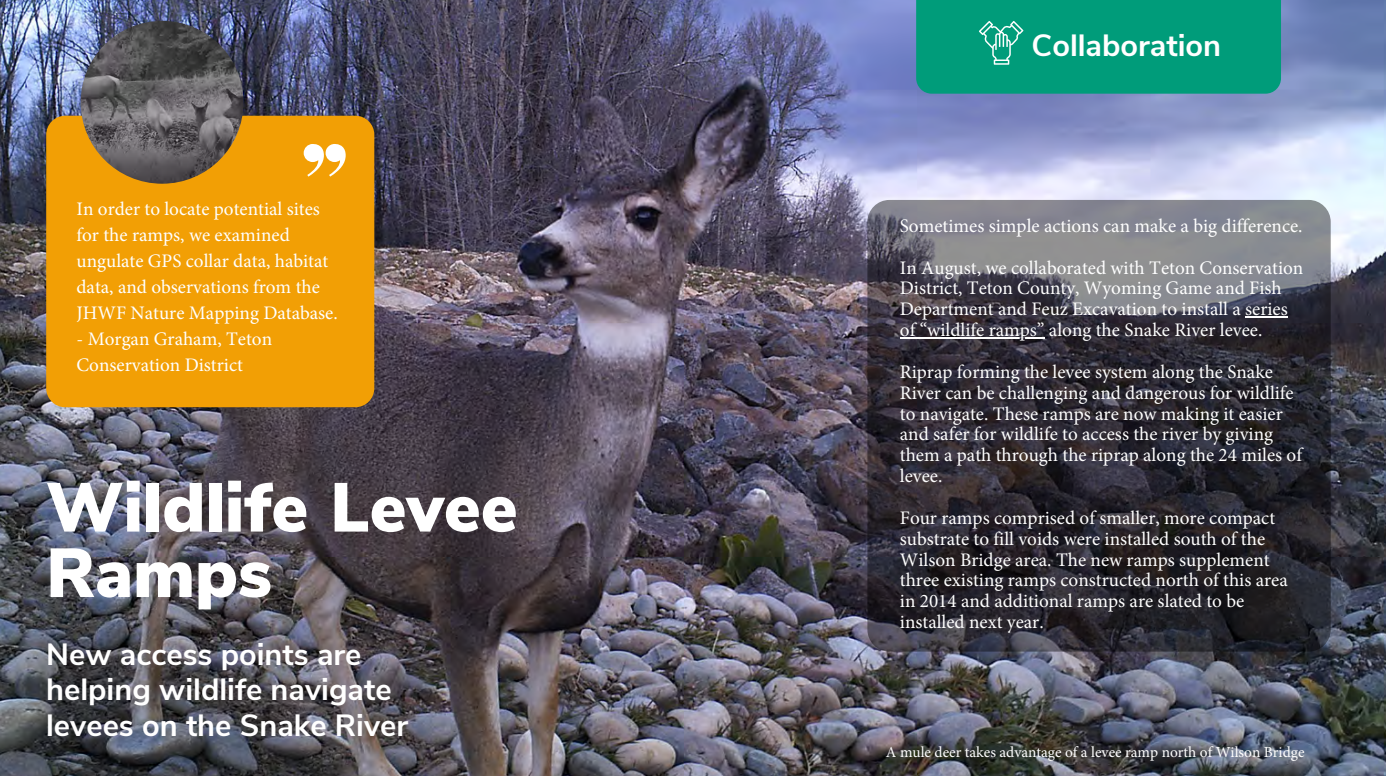
<style>
.page{position:relative;width:1386px;height:776px;background:#fff}
.page>*{position:absolute;margin:0;border:0;box-sizing:border-box;transform-origin:0 0}
.t1{font:900 68.95px/65.5px "Nunito Sans";color:#fff}
.t2{font:700 30.62px/35.2px "Nunito Sans";color:#fff}
.t3{font:19.07px/20.8px "Minion Pro";color:#fff}
.t4{font:15.4px "Minion Pro";color:#fff}
</style>
<div class="page">
<img style="left:0;top:0;width:1386px;height:776px">
<svg style="left:867px;top:200px;width:464px;height:451px;background:#3d3a42"></svg>
<hr style="left:1245px;top:317px;width:43px;height:1px;background:#fff">
<hr style="left:900px;top:337px;width:145px;height:2px;background:#fff">
<div style="left:46px;top:116px;width:328px;height:291px;background:#f29f05;border-radius:19px"></div>
<img style="left:81px;top:21px;width:162px;height:163px;border-radius:50%">
<svg style="left:304px;top:144px;width:42px;height:33px"></svg>
<div style="left:916px;top:0;width:365px;height:94px;background:#009c7a"></div>
<p class="t3" style="left:77px;top:198px;width:263px;line-height:25.9px">In order to locate potential sites for the ramps, we examined ungulate GPS collar data, habitat data, and observations from the<br>JHWF Nature Mapping Database.</p>
<p class="t3" style="left:77px;top:327px;width:197px;line-height:25.9px">- Morgan Graham, Teton<br>Conservation District</p>
<h1 class="t1" style="left:46px;top:476px;width:473px">Wildlife Levee<br>Ramps</h1>
<h2 class="t2" style="left:46px;top:637px;width:363px">New access points are helping wildlife navigate levees on the Snake River</h2>
<h2 class="t2" style="left:1032px;top:29px;width:191px">Collaboration</h2>
<p class="t3" style="left:900px;top:207px;width:405px;line-height:41.6px">Sometimes simple actions can make a big difference.<br>In August, we collaborated with Teton Conservation</p>
<p class="t3" style="left:900px;top:280px;width:389px">District, Teton County, Wyoming Game and Fish<br>Department and Feuz Excavation to install a series of “wildlife ramps” along the Snake River levee.</p>
<p class="t3" style="left:900px;top:363px;width:404px">Riprap forming the levee system along the Snake River can be challenging and dangerous for wildlife to navigate. These ramps are now making it easier and safer for wildlife to access the river by giving them a path through the riprap along the 24 miles of levee.</p>
<p class="t3" style="left:900px;top:509px;width:389px">Four ramps comprised of smaller, more compact substrate to fill voids were installed south of the Wilson Bridge area. The new ramps supplement three existing ramps constructed north of this area in 2014 and additional ramps are slated to be installed next year.</p>
<p class="t4" style="left:886px;top:745px;width:420px">A mule deer takes advantage of a levee ramp north of Wilson Bridge</p>
</div>
